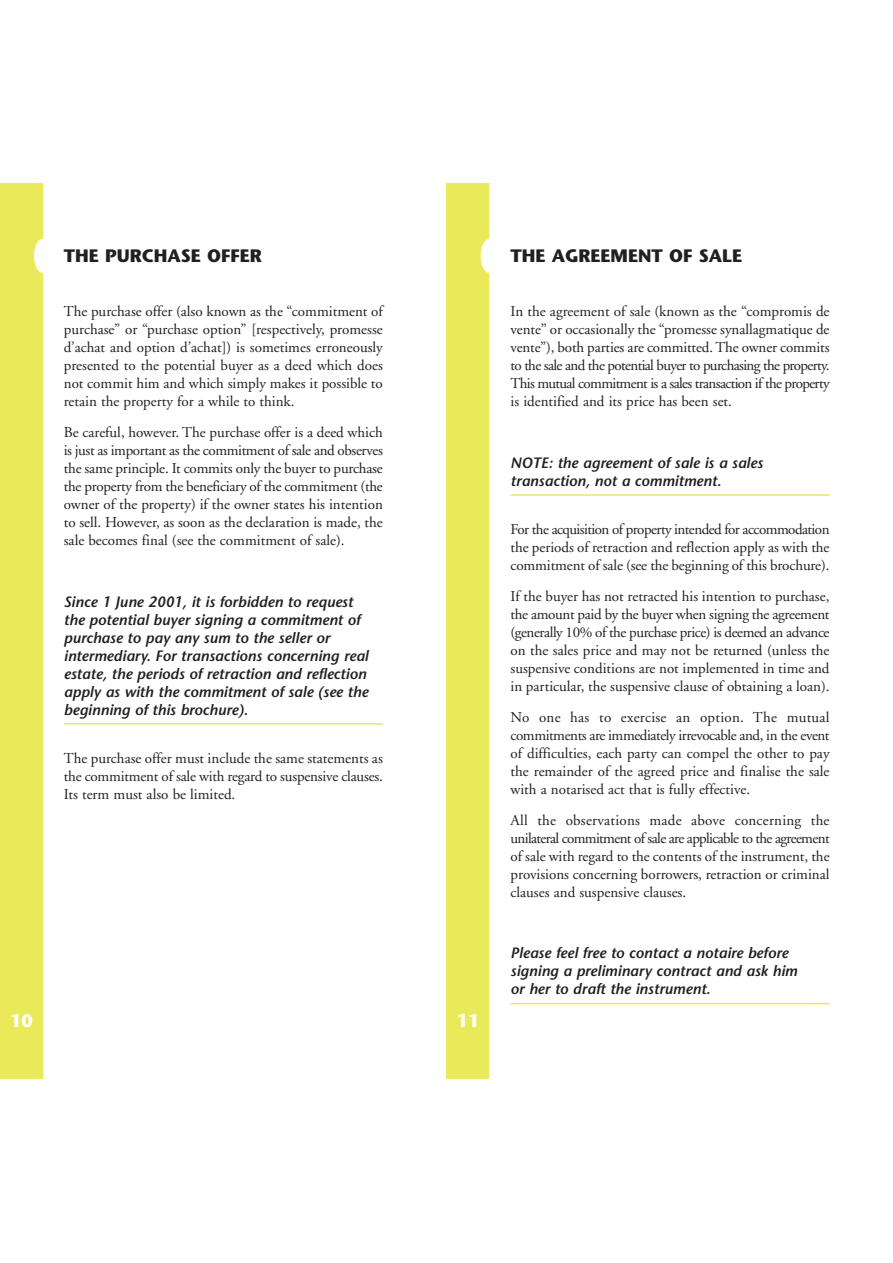
<style>
.page{position:relative;width:893px;height:1263px;background:#fff}
.page>*{position:absolute;margin:0;border:0;box-sizing:border-box;transform-origin:0 0}
.t1{font:700 18px "Stone Sans";color:#231f20}
.t2{font:700 18px "Stone Sans";color:#fff}
.t3{font:15px/18px "Adobe Garamond";color:#231f20;text-align:justify}
.t4{font:italic 600 15px/18px "Stone Sans";color:#231f20}
</style>
<div class="page">
<div style="left:446px;top:183px;width:43px;height:895px;background:#eae95a"></div>
<div style="left:0;top:183px;width:43px;height:895px;background:#eae95a"></div>
<hr style="left:64px;top:723px;width:319px;height:2px;background:#eae95a">
<hr style="left:510px;top:494px;width:319px;height:2px;background:#eae95a">
<hr style="left:510px;top:1003px;width:319px;height:1px;background:#eae95a">
<div style="left:34px;top:239px;width:17px;height:34px;background:#fff;border-radius:50%"></div>
<div style="left:480px;top:239px;width:17px;height:34px;background:#fff;border-radius:50%"></div>
<p class="t1" style="left:64px;top:248px;width:199px">THE PURCHASE OFFER</p>
<p class="t3" style="left:64px;top:304px;width:320px">The purchase offer (also known as the “commitment of purchase” or “purchase option” [respectively, promesse d’achat and option d’achat]) is sometimes erroneously presented to the potential buyer as a deed which does not commit him and which simply makes it possible to retain the property for a while to think.</p>
<p class="t3" style="left:64px;top:424px;width:320px">Be careful, however. The purchase offer is a deed which is just as important as the commitment of sale and observes the same principle. It commits only the buyer to purchase the property from the beneficiary of the commitment (the owner of the property) if the owner states his intention to sell. However, as soon as the declaration is made, the sale becomes final (see the commitment of sale).</p>
<p class="t4" style="left:64px;top:594px;width:306px">Since 1 June 2001, it is forbidden to request the potential buyer signing a commitment of purchase to pay any sum to the seller or intermediary. For transactions concerning real estate, the periods of retraction and reflection apply as with the commitment of sale (see the beginning of this brochure).</p>
<p class="t3" style="left:64px;top:751px;width:320px">The purchase offer must include the same statements as the commitment of sale with regard to suspensive clauses.<br>Its term must also be limited.</p>
<p class="t2" style="left:10px;top:1014px;width:24px">10</p>
<p class="t2" style="left:457px;top:1014px;width:24px">11</p>
<p class="t1" style="left:510px;top:248px;width:233px">THE AGREEMENT OF SALE</p>
<p class="t3" style="left:510px;top:304px;width:321px">In the agreement of sale (known as the “compromis de vente” or occasionally the “promesse synallagmatique de vente”), both parties are committed. The owner commits to the sale and the potential buyer to purchasing the property.<br>This mutual commitment is a sales transaction if the property is identified and its price has been set.</p>
<p class="t4" style="left:510px;top:455px;width:254px">NOTE: the agreement of sale is a sales transaction, not a commitment.</p>
<p class="t3" style="left:510px;top:522px;width:320px">For the acquisition of property intended for accommodation the periods of retraction and reflection apply as with the commitment of sale (see the beginning of this brochure).</p>
<p class="t3" style="left:510px;top:589px;width:320px">If the buyer has not retracted his intention to purchase, the amount paid by the buyer when signing the agreement (generally 10% of the purchase price) is deemed an advance on the sales price and may not be returned (unless the suspensive conditions are not implemented in time and in particular, the suspensive clause of obtaining a loan).</p>
<p class="t3" style="left:510px;top:709px;width:320px">No one has to exercise an option. The mutual commitments are immediately irrevocable and, in the event of difficulties, each party can compel the other to pay the remainder of the agreed price and finalise the sale with a notarised act that is fully effective.</p>
<p class="t3" style="left:510px;top:812px;width:320px">All the observations made above concerning the unilateral commitment of sale are applicable to the agreement of sale with regard to the contents of the instrument, the provisions concerning borrowers, retraction or criminal clauses and suspensive clauses.</p>
<p class="t4" style="left:510px;top:946px;width:288px">Please feel free to contact a notaire before signing a preliminary contract and ask him or her to draft the instrument.</p>
</div>
